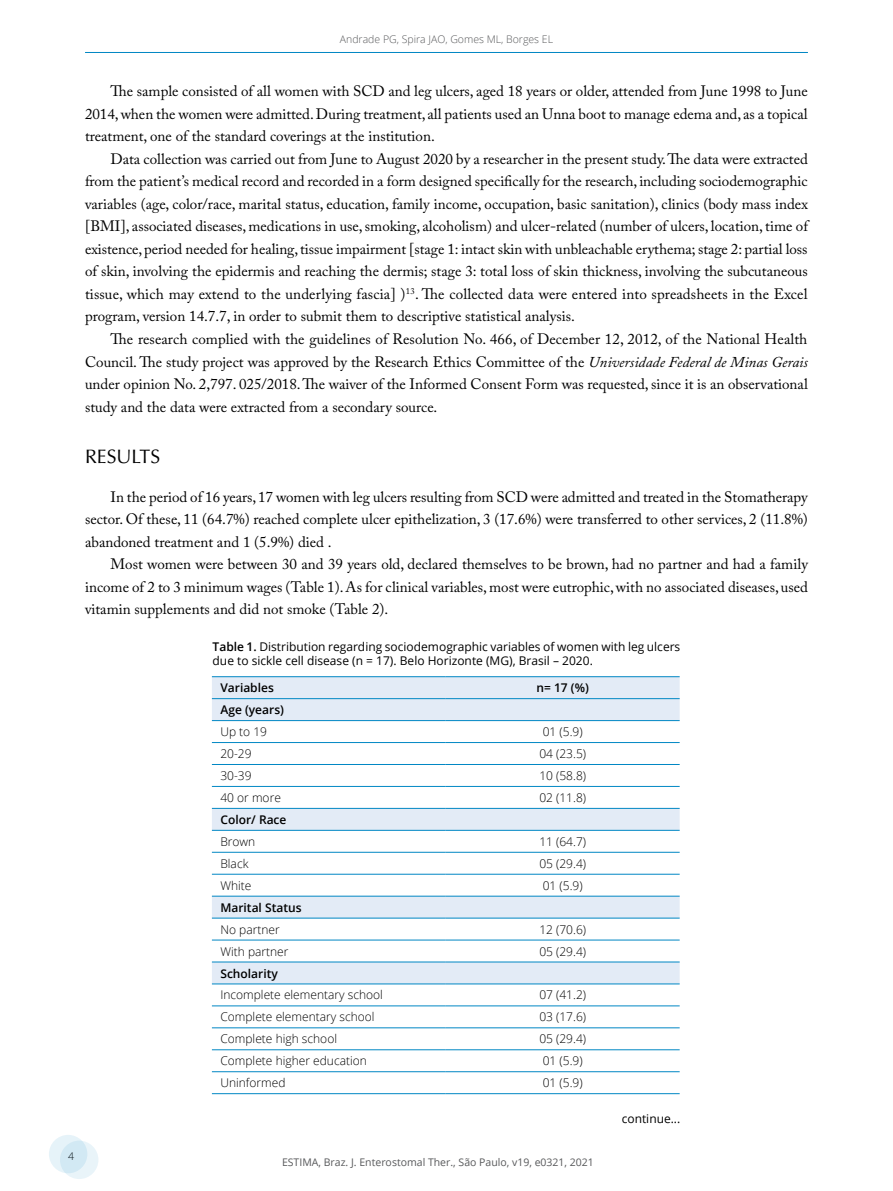
<style>
.page{position:relative;width:893px;height:1191px;background:#fff}
.page>*{position:absolute;margin:0;border:0;box-sizing:border-box;transform-origin:0 0}
.t1{font:19.5px "Optima LT Std";color:#000}
.t2{font:15px/22.5px "Adobe Caslon Pro";color:#000;text-align:justify}
.t3{font:300 12px "Open Sans";color:#000}
.t4{font:12px/14.4px "Open Sans";color:#000}
.t5{font:600 12px "Open Sans";color:#000}
.t6{font:10.5px "Open Sans";color:#58595b}
.t7{font:300 10.5px "Open Sans";color:#58595b}
.t8{font:300 10.5px "Open Sans";color:#000}
.s1{font-style:italic}
.s2{font-weight:600}
</style>
<div class="page">
<div style="left:49px;top:1134px;width:38px;height:39px;background:#e6f3f9;border-radius:50%"></div>
<svg style="left:60px;top:1140px;width:38px;height:39px"></svg>
<hr style="left:85px;top:52px;width:723px;height:1px;background:#0087c4">
<svg style="left:212px;top:677px;width:468px;height:306px"></svg>
<hr style="left:212px;top:676px;width:234px;height:1px;background:#0087c4">
<hr style="left:446px;top:676px;width:234px;height:1px;background:#0087c4">
<hr style="left:212px;top:698px;width:234px;height:1px;background:#0087c4">
<hr style="left:446px;top:698px;width:234px;height:1px;background:#0087c4">
<hr style="left:212px;top:720px;width:234px;height:1px;background:#0087c4">
<hr style="left:446px;top:720px;width:234px;height:1px;background:#0087c4">
<hr style="left:212px;top:742px;width:234px;height:1px;background:#0087c4">
<hr style="left:446px;top:742px;width:234px;height:1px;background:#0087c4">
<hr style="left:212px;top:764px;width:234px;height:1px;background:#0087c4">
<hr style="left:446px;top:764px;width:234px;height:1px;background:#0087c4">
<hr style="left:212px;top:786px;width:234px;height:1px;background:#0087c4">
<hr style="left:446px;top:786px;width:234px;height:1px;background:#0087c4">
<hr style="left:212px;top:808px;width:234px;height:1px;background:#0087c4">
<hr style="left:446px;top:808px;width:234px;height:1px;background:#0087c4">
<hr style="left:212px;top:830px;width:234px;height:1px;background:#0087c4">
<hr style="left:446px;top:830px;width:234px;height:1px;background:#0087c4">
<hr style="left:212px;top:852px;width:234px;height:1px;background:#0087c4">
<hr style="left:446px;top:852px;width:234px;height:1px;background:#0087c4">
<hr style="left:212px;top:874px;width:234px;height:1px;background:#0087c4">
<hr style="left:446px;top:874px;width:234px;height:1px;background:#0087c4">
<hr style="left:212px;top:895px;width:234px;height:1px;background:#0087c4">
<hr style="left:446px;top:895px;width:234px;height:1px;background:#0087c4">
<hr style="left:212px;top:917px;width:234px;height:1px;background:#0087c4">
<hr style="left:446px;top:917px;width:234px;height:1px;background:#0087c4">
<hr style="left:212px;top:939px;width:234px;height:1px;background:#0087c4">
<hr style="left:446px;top:939px;width:234px;height:1px;background:#0087c4">
<hr style="left:212px;top:961px;width:234px;height:1px;background:#0087c4">
<hr style="left:446px;top:961px;width:234px;height:1px;background:#0087c4">
<hr style="left:212px;top:983px;width:234px;height:1px;background:#0087c4">
<hr style="left:446px;top:983px;width:234px;height:1px;background:#0087c4">
<hr style="left:212px;top:1005px;width:234px;height:1px;background:#0087c4">
<hr style="left:446px;top:1005px;width:234px;height:1px;background:#0087c4">
<hr style="left:212px;top:1027px;width:234px;height:1px;background:#0087c4">
<hr style="left:446px;top:1027px;width:234px;height:1px;background:#0087c4">
<hr style="left:212px;top:1049px;width:234px;height:1px;background:#0087c4">
<hr style="left:446px;top:1049px;width:234px;height:1px;background:#0087c4">
<hr style="left:212px;top:1071px;width:234px;height:1px;background:#0087c4">
<hr style="left:446px;top:1071px;width:234px;height:1px;background:#0087c4">
<hr style="left:212px;top:1093px;width:234px;height:1px;background:#0087c4">
<hr style="left:446px;top:1093px;width:234px;height:1px;background:#0087c4">
<p class="t7" style="left:340px;top:32px;width:215px">Andrade PG, Spira JAO, Gomes ML, Borges EL</p>
<p class="t2" style="left:85px;top:80px;width:724px;text-indent:26px">The sample consisted of all women with SCD and leg ulcers, aged 18 years or older, attended from June 1998 to June 2014, when the women were admitted. During treatment, all patients used an Unna boot to manage edema and, as a topical treatment, one of the standard coverings at the institution.</p>
<p class="t2" style="left:85px;top:147px;width:724px;text-indent:26px">Data collection was carried out from June to August 2020 by a researcher in the present study. The data were extracted from the patient’s medical record and recorded in a form designed specifically for the research, including sociodemographic variables (age, color/race, marital status, education, family income, occupation, basic sanitation), clinics (body mass index [BMI], associated diseases, medications in use, smoking, alcoholism) and ulcer-related (number of ulcers, location, time of existence, period needed for healing, tissue impairment [stage 1: intact skin with unbleachable erythema; stage 2: partial loss of skin, involving the epidermis and reaching the dermis; stage 3: total loss of skin thickness, involving the subcutaneous tissue, which may extend to the underlying fascia] )<sup>13</sup>. The collected data were entered into spreadsheets in the Excel program, version 14.7.7, in order to submit them to descriptive statistical analysis.</p>
<p class="t2" style="left:85px;top:327px;width:724px;text-indent:26px">The research complied with the guidelines of Resolution No. 466, of December 12, 2012, of the National Health Council. The study project was approved by the Research Ethics Committee of the <span class="s1">Universidade Federal de Minas Gerais </span>under opinion No. 2,797. 025/2018. The waiver of the Informed Consent Form was requested, since it is an observational study and the data were extracted from a secondary source.</p>
<h1 class="t1" style="left:85px;top:444px;width:77px">RESULTS</h1>
<p class="t2" style="left:85px;top:485px;width:724px;text-indent:26px">In the period of 16 years, 17 women with leg ulcers resulting from SCD were admitted and treated in the Stomatherapy sector. Of these, 11 (64.7%) reached complete ulcer epithelization, 3 (17.6%) were transferred to other services, 2 (11.8%) abandoned treatment and 1 (5.9%) died .</p>
<p class="t2" style="left:85px;top:552px;width:724px;text-indent:26px">Most women were between 30 and 39 years old, declared themselves to be brown, had no partner and had a family income of 2 to 3 minimum wages (Table 1). As for clinical variables, most were eutrophic, with no associated diseases, used vitamin supplements and did not smoke (Table 2).</p>
<p class="t4" style="left:213px;top:639px;width:469px"><span class="s2">Table 1.</span> Distribution regarding sociodemographic variables of women with leg ulcers due to sickle cell disease (n = 17). Belo Horizonte (MG), Brasil – 2020.</p>
<p class="t5" style="left:220px;top:679px;width:55px">Variables</p>
<p class="t5" style="left:536px;top:679px;width:54px">n= 17 (%)</p>
<p class="t5" style="left:220px;top:701px;width:65px">Age (years)</p>
<p class="t3" style="left:220px;top:723px;width:48px">Up to 19</p>
<p class="t3" style="left:543px;top:723px;width:41px">01 (5.9)</p>
<p class="t3" style="left:220px;top:745px;width:33px">20-29</p>
<p class="t3" style="left:539px;top:745px;width:48px">04 (23.5)</p>
<p class="t3" style="left:220px;top:767px;width:33px">30-39</p>
<p class="t3" style="left:539px;top:767px;width:48px">10 (58.8)</p>
<p class="t3" style="left:220px;top:789px;width:62px">40 or more</p>
<p class="t3" style="left:539px;top:789px;width:48px">02 (11.8)</p>
<p class="t5" style="left:220px;top:811px;width:68px">Color/ Race</p>
<p class="t3" style="left:220px;top:833px;width:36px">Brown</p>
<p class="t3" style="left:539px;top:833px;width:48px">11 (64.7)</p>
<p class="t3" style="left:220px;top:855px;width:30px">Black</p>
<p class="t3" style="left:539px;top:855px;width:48px">05 (29.4)</p>
<p class="t3" style="left:220px;top:877px;width:33px">White</p>
<p class="t3" style="left:543px;top:877px;width:41px">01 (5.9)</p>
<p class="t5" style="left:220px;top:899px;width:83px">Marital Status</p>
<p class="t3" style="left:220px;top:921px;width:61px">No partner</p>
<p class="t3" style="left:539px;top:921px;width:48px">12 (70.6)</p>
<p class="t3" style="left:220px;top:943px;width:70px">With partner</p>
<p class="t3" style="left:539px;top:943px;width:48px">05 (29.4)</p>
<p class="t5" style="left:220px;top:965px;width:59px">Scholarity</p>
<p class="t3" style="left:220px;top:987px;width:164px">Incomplete elementary school</p>
<p class="t3" style="left:539px;top:987px;width:48px">07 (41.2)</p>
<p class="t3" style="left:220px;top:1008px;width:156px">Complete elementary school</p>
<p class="t3" style="left:539px;top:1008px;width:48px">03 (17.6)</p>
<p class="t3" style="left:220px;top:1030px;width:118px">Complete high school</p>
<p class="t3" style="left:539px;top:1030px;width:48px">05 (29.4)</p>
<p class="t3" style="left:220px;top:1052px;width:148px">Complete higher education</p>
<p class="t3" style="left:543px;top:1052px;width:41px">01 (5.9)</p>
<p class="t3" style="left:220px;top:1074px;width:67px">Uninformed</p>
<p class="t3" style="left:543px;top:1074px;width:41px">01 (5.9)</p>
<p class="t4" style="left:622px;top:1111px;width:60px">continue...</p>
<p class="t8" style="left:68px;top:1148px;width:7px">4</p>
<p class="t6" style="left:282px;top:1154px;width:313px">ESTIMA, Braz. J. Enterostomal Ther., São Paulo, v19, e0321, 2021</p>
</div>
